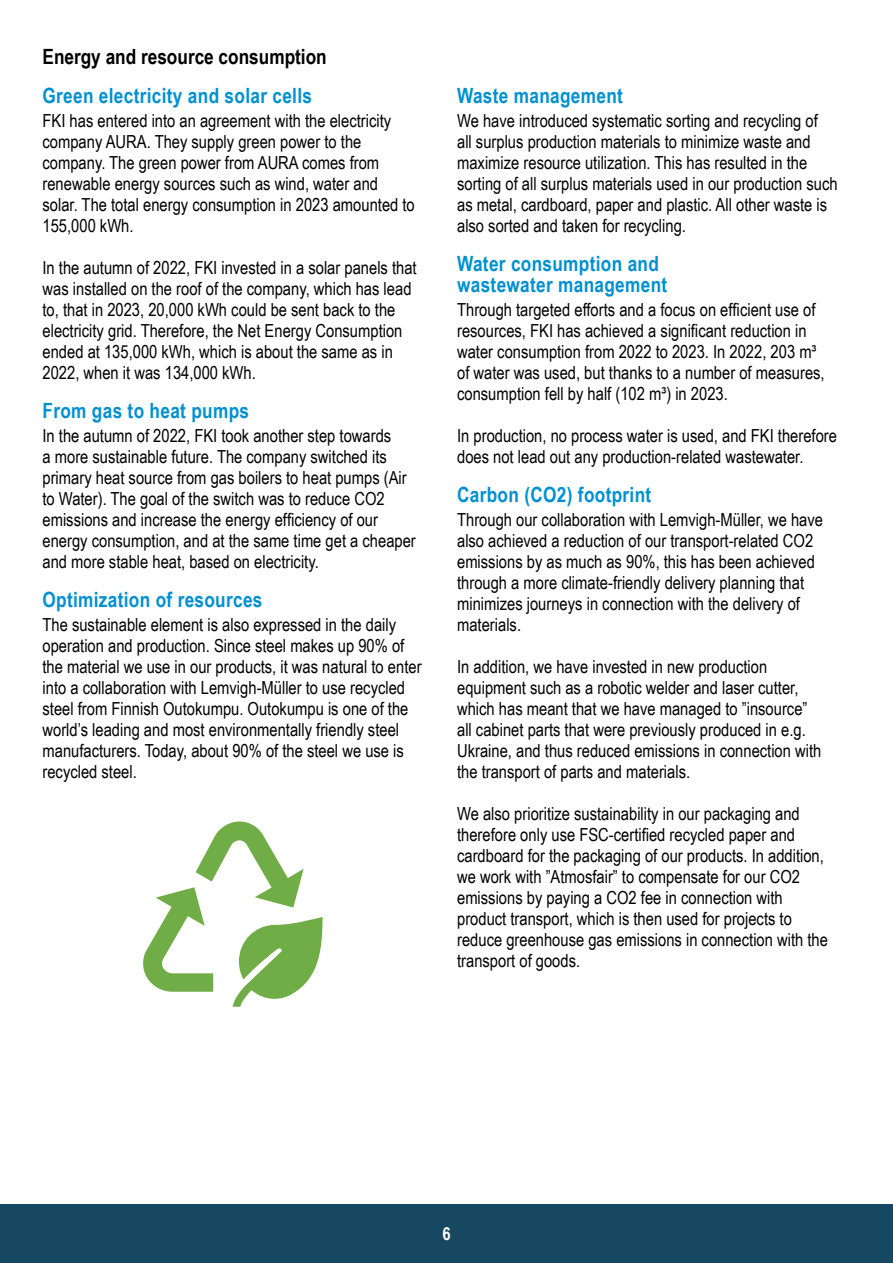
<style>
.page{position:relative;width:893px;height:1263px;background:#fff}
.page>*{position:absolute;margin:0;border:0;box-sizing:border-box;transform-origin:0 0}
.t1{font:700 21px/21px "Arial Narrow";letter-spacing:.015em;color:#0090d2}
.t2{font:700 21px "Arial Narrow";color:#000}
.t3{font:18px/21px "Arial Narrow";color:#000}
.t4{font:700 18px "Arial Narrow";color:#fff}
</style>
<div class="page">
<div style="left:0;top:1204px;width:893px;height:59px;background:#174861"></div>
<svg style="left:143px;top:821px;width:180px;height:186px"></svg>
<p class="t2" style="left:43px;top:40px;width:286px">Energy and resource consumption</p>
<p class="t1" style="left:43px;top:84px;width:271px">Green electricity and solar cells</p>
<p class="t3" style="left:43px;top:109px;width:374px">FKI has entered into an agreement with the electricity company AURA. They supply green power to the company. The green power from AURA comes from renewable energy sources such as wind, water and solar. The total energy consumption in 2023 amounted to 155,000 kWh.</p>
<p class="t3" style="left:43px;top:256px;width:376px">In the autumn of 2022, FKI invested in a solar panels that was installed on the roof of the company, which has lead to, that in 2023, 20,000 kWh could be sent back to the electricity grid. Therefore, the Net Energy Consumption ended at 135,000 kWh, which is about the same as in 2022, when it was 134,000 kWh.</p>
<p class="t1" style="left:43px;top:399px;width:208px">From gas to heat pumps</p>
<p class="t3" style="left:43px;top:424px;width:375px">In the autumn of 2022, FKI took another step towards<br>a more sustainable future. The company switched its primary heat source from gas boilers to heat pumps (Air to Water). The goal of the switch was to reduce CO2 emissions and increase the energy efficiency of our energy consumption, and at the same time get a cheaper and more stable heat, based on electricity.</p>
<p class="t1" style="left:43px;top:588px;width:221px">Optimization of resources</p>
<p class="t3" style="left:43px;top:613px;width:381px">The sustainable element is also expressed in the daily operation and production. Since steel makes up 90% of the material we use in our products, it was natural to enter into a collaboration with Lemvigh-Müller to use recycled steel from Finnish Outokumpu. Outokumpu is one of the world’s leading and most environmentally friendly steel manufacturers. Today, about 90% of the steel we use is recycled steel.</p>
<p class="t1" style="left:457px;top:84px;width:167px">Waste management</p>
<p class="t3" style="left:457px;top:109px;width:382px">We have introduced systematic sorting and recycling of<br>all surplus production materials to minimize waste and maximize resource utilization. This has resulted in the sorting of all surplus materials used in our production such as metal, cardboard, paper and plastic. All other waste is also sorted and taken for recycling.</p>
<p class="t1" style="left:457px;top:252px;width:212px">Water consumption and wastewater management</p>
<p class="t3" style="left:457px;top:298px;width:369px">Through targeted efforts and a focus on efficient use of resources, FKI has achieved a significant reduction in water consumption from 2022 to 2023. In 2022, 203 m³ of water was used, but thanks to a number of measures, consumption fell by half (102 m³) in 2023.</p>
<p class="t3" style="left:457px;top:424px;width:381px">In production, no process water is used, and FKI therefore does not lead out any production-related wastewater.</p>
<p class="t1" style="left:457px;top:483px;width:196px">Carbon (CO2) footprint</p>
<p class="t3" style="left:457px;top:508px;width:367px">Through our collaboration with Lemvigh-Müller, we have also achieved a reduction of our transport-related CO2 emissions by as much as 90%, this has been achieved through a more climate-friendly delivery planning that minimizes journeys in connection with the delivery of materials.</p>
<p class="t3" style="left:457px;top:655px;width:366px">In addition, we have invested in new production equipment such as a robotic welder and laser cutter, which has meant that we have managed to ”insource” all cabinet parts that were previously produced in e.g.<br>Ukraine, and thus reduced emissions in connection with the transport of parts and materials.</p>
<p class="t3" style="left:457px;top:802px;width:372px">We also prioritize sustainability in our packaging and therefore only use FSC-certified recycled paper and cardboard for the packaging of our products. In addition, we work with ”Atmosfair” to compensate for our CO2 emissions by paying a CO2 fee in connection with product transport, which is then used for projects to reduce greenhouse gas emissions in connection with the transport of goods.</p>
<p class="t4" style="left:442px;top:1220px;width:10px">6</p>
</div>
